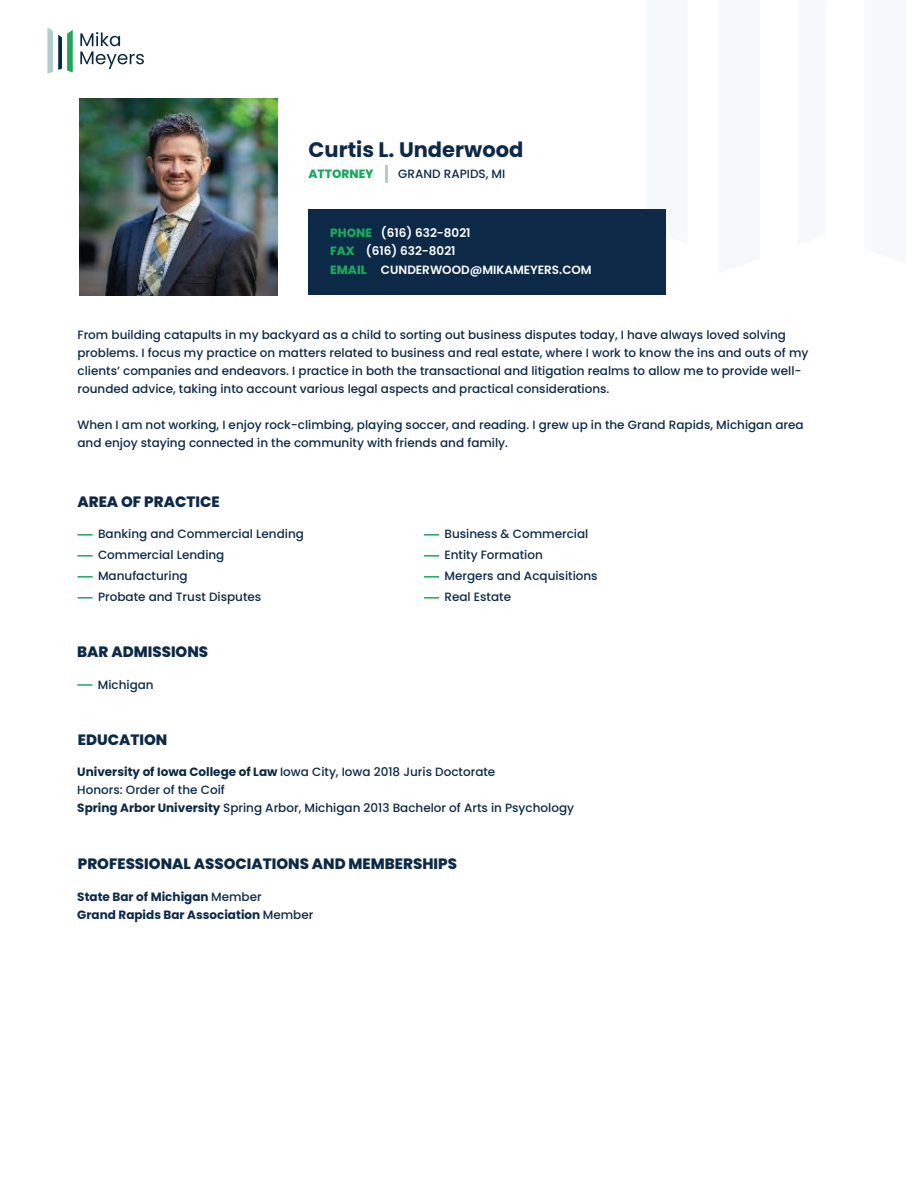
<style>
.page{position:relative;width:918px;height:1188px;background:#fff}
.page>*{position:absolute;margin:0;border:0;box-sizing:border-box;transform-origin:0 0}
.t1{font:700 21px "Poppins";color:#0c2948}
.t2{font:800 15px "Poppins";color:#0c2948}
.t3{font:500 12px/18px "Poppins";color:#0c2948}
.t4{font:700 12px/18px "Poppins";color:#0c2948}
.t5{font:600 12px/18.5px "Poppins";color:#fff}
.t6{font:800 12px/18.5px "Poppins";color:#18a95c}
.s1{font-weight:700}
.s2{font-weight:500}
</style>
<div class="page">
<svg style="left:47px;top:27px;width:26px;height:47px"></svg>
<svg style="left:80px;top:32px;width:64px;height:37px"></svg>
<img style="left:79px;top:98px;width:198px;height:197px">
<div style="left:309px;top:209px;width:357px;height:85px;background:#0c2948"></div>
<svg style="left:78px;top:534px;width:15px;height:2px"></svg>
<svg style="left:78px;top:576px;width:15px;height:2px"></svg>
<svg style="left:424px;top:534px;width:15px;height:2px"></svg>
<svg style="left:424px;top:576px;width:15px;height:2px"></svg>
<svg style="left:424px;top:555px;width:15px;height:2px"></svg>
<svg style="left:424px;top:597px;width:15px;height:2px"></svg>
<svg style="left:78px;top:555px;width:15px;height:2px"></svg>
<svg style="left:78px;top:597px;width:15px;height:2px"></svg>
<svg style="left:386px;top:166px;width:2px;height:16px"></svg>
<svg style="left:77px;top:684px;width:15px;height:2px"></svg>
<h1 class="t1" style="left:309px;top:140px;width:216px">Curtis L. Underwood</h1>
<p class="t6" style="left:309px;top:165px;width:67px">ATTORNEY</p>
<p class="t3" style="left:398px;top:166px;width:109px">GRAND RAPIDS, MI</p>
<p class="t5" style="left:366px;top:223px;width:106px;text-indent:15px">(616) 632-8021 (616) 632-8021</p>
<p class="t5" style="left:381px;top:260px;width:212px">CUNDERWOOD@MIKAMEYERS.COM</p>
<p class="t6" style="left:330px;top:224px;width:43px">PHONE<br>FAX<br>EMAIL</p>
<p class="t3" style="left:78px;top:327px;width:732px">From building catapults in my backyard as a child to sorting out business disputes today, I have always loved solving problems. I focus my practice on matters related to business and real estate, where I work to know the ins and outs of my clients’ companies and endeavors. I practice in both the transactional and litigation realms to allow me to provide well&shy;rounded advice, taking into account various legal aspects and practical considerations.</p>
<p class="t3" style="left:78px;top:417px;width:728px">When I am not working, I enjoy rock-climbing, playing soccer, and reading. I grew up in the Grand Rapids, Michigan area and enjoy staying connected in the community with friends and family.</p>
<p class="t2" style="left:78px;top:493px;width:144px">AREA OF PRACTICE</p>
<p class="t3" style="left:98px;top:526px;width:207px">Banking and Commercial Lending</p>
<p class="t3" style="left:98px;top:568px;width:91px">Manufacturing</p>
<p class="t3" style="left:98px;top:547px;width:128px">Commercial Lending</p>
<p class="t3" style="left:98px;top:589px;width:165px">Probate and Trust Disputes</p>
<p class="t2" style="left:77px;top:643px;width:132px">BAR ADMISSIONS</p>
<p class="t3" style="left:98px;top:677px;width:57px">Michigan</p>
<p class="t2" style="left:78px;top:731px;width:91px">EDUCATION</p>
<p class="t3" style="left:445px;top:526px;width:145px">Business &amp; Commercial</p>
<p class="t3" style="left:445px;top:568px;width:155px">Mergers and Acquisitions</p>
<p class="t3" style="left:445px;top:547px;width:100px">Entity Formation</p>
<p class="t3" style="left:445px;top:589px;width:68px">Real Estate</p>
<p class="t3" style="left:77px;top:764px;width:498px"><span class="s1">University of Iowa College of Law</span> Iowa City, Iowa 2018 Juris Doctorate<br>Honors: Order of the Coif<br><span class="s1">Spring Arbor University</span> Spring Arbor, Michigan 2013 Bachelor of Arts in Psychology</p>
<p class="t2" style="left:78px;top:855px;width:381px">PROFESSIONAL ASSOCIATIONS AND MEMBERSHIPS</p>
<p class="t4" style="left:77px;top:888px;width:238px">State Bar of Michigan <span class="s2">Member<br></span>Grand Rapids Bar Association <span class="s2">Member</span></p>
</div>
